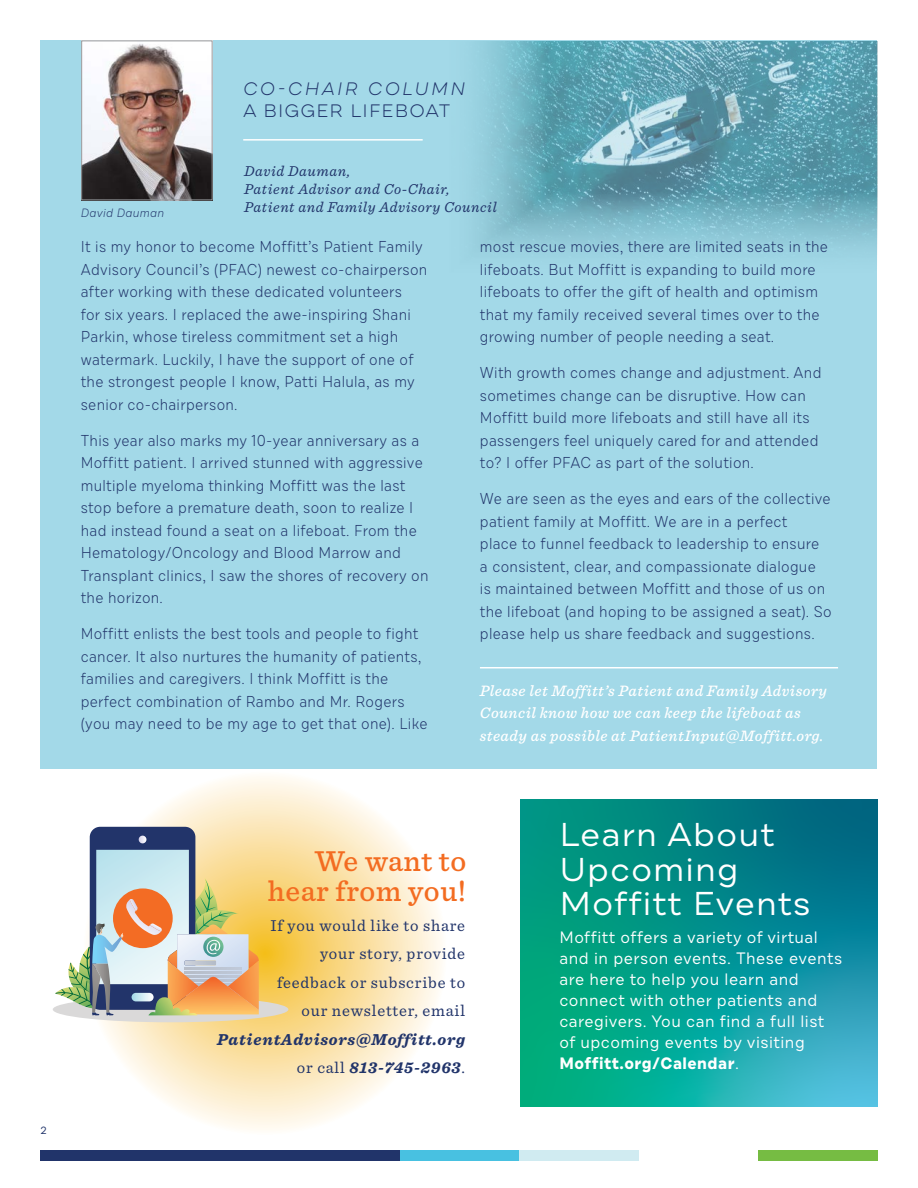
<style>
.page{position:relative;width:918px;height:1188px;background:#fff}
.page>*{position:absolute;margin:0;border:0;box-sizing:border-box;transform-origin:0 0}
.t1{font:33px/34.5px "Draft A";letter-spacing:.03em;color:#fff}
.t2{font:500 30px/30px "Sentinel";letter-spacing:.02em;color:#f36c21;text-align:right}
.t3{font:300 18px "Draft A";letter-spacing:.06em;color:#21346a}
.t4{font:italic 300 18px "Draft A";letter-spacing:.13em;color:#21346a}
.t5{font:16.5px/21px "Draft C";letter-spacing:.03em;color:#fff}
.t6{font:16.5px/28.5px "Sentinel";letter-spacing:.05em;color:#21346a;text-align:right}
.t7{font:italic 700 16.5px/28.5px "Sentinel";letter-spacing:.05em;color:#21346a;text-align:right}
.t8{font:300 15.75px/22.5px "Draft D";letter-spacing:.02em;color:#21346a}
.t9{font:italic 500 15.75px/22.5px "Sentinel";letter-spacing:.03em;color:#fff}
.t10{font:italic 15px/18px "Sentinel";letter-spacing:.04em;color:#21346a}
.t11{font:italic 300 12px "Draft C";letter-spacing:.02em;color:#21346a}
.t12{font:10.5px "Draft A";color:#21346a}
.s1{font-weight:400;font-style:normal}
.s2{font-weight:700}
</style>
<div class="page">
<div style="left:758px;top:1150px;width:120px;height:11px;background:#76bc43"></div>
<div style="left:519px;top:1150px;width:120px;height:11px;background:#d0ebf1"></div>
<div style="left:399px;top:1150px;width:120px;height:11px;background:#48c1e1"></div>
<div style="left:40px;top:1150px;width:360px;height:11px;background:#21346a"></div>
<svg style="left:82px;top:770px;width:365px;height:366px;background:#fbe9c0"></svg>
<div style="left:90px;top:827px;width:105px;height:183px;background:#22346a;border-radius:10px"></div>
<svg style="left:139px;top:836px;width:7px;height:7px"></svg>
<svg style="left:53px;top:850px;width:235px;height:172px"></svg>
<img style="left:185px;top:961px;width:31px;height:4px">
<div style="left:40px;top:40px;width:838px;height:730px;background:#a3d9e8"></div>
<img style="left:477px;top:41px;width:401px;height:240px">
<hr style="left:480px;top:667px;width:358px;height:1px;background:#fff">
<hr style="left:243px;top:139px;width:180px;height:2px;background:#fff">
<img style="left:83px;top:42px;width:128px;height:156px">
<div style="left:81px;top:40px;width:132px;height:160px;border:1px solid #939598"></div>
<svg style="left:521px;top:799px;width:357px;height:307px;background:#099792"></svg>
<p class="t12" style="left:40px;top:1123px;width:8px">2</p>
<p class="t11" style="left:81px;top:205px;width:85px">David Dauman</p>
<p class="t4" style="left:243px;top:77px;width:224px">CO-CHAIR COLUMN</p>
<p class="t3" style="left:243px;top:100px;width:209px">A BIGGER LIFEBOAT</p>
<p class="t10" style="left:244px;top:161px;width:254px">David Dauman,<br>Patient Advisor and Co-Chair,<br>Patient and Family Advisory Council</p>
<p class="t8" style="left:81px;top:237px;width:348px">It is my honor to become Moffitt’s Patient Family Advisory Council’s (PFAC) newest co-chairperson after working with these dedicated volunteers<br>for six years. I replaced the awe-inspiring Shani Parkin, whose tireless commitment set a high watermark. Luckily, I have the support of one of the strongest people I know, Patti Halula, as my senior co-chairperson.</p>
<p class="t8" style="left:81px;top:431px;width:349px">This year also marks my 10-year anniversary as a Moffitt patient. I arrived stunned with aggressive multiple myeloma thinking Moffitt was the last stop before a premature death, soon to realize I had instead found a seat on a lifeboat. From the Hematology/Oncology and Blood Marrow and Transplant clinics, I saw the shores of recovery on the horizon.</p>
<p class="t8" style="left:81px;top:624px;width:348px">Moffitt enlists the best tools and people to fight cancer. It also nurtures the humanity of patients, families and caregivers. I think Moffitt is the perfect combination of Rambo and Mr. Rogers (you may need to be my age to get that one). Like</p>
<p class="t8" style="left:480px;top:237px;width:350px">most rescue movies, there are limited seats in the lifeboats. But Moffitt is expanding to build more lifeboats to offer the gift of health and optimism that my family received several times over to the growing number of people needing a seat.</p>
<p class="t8" style="left:480px;top:363px;width:343px">With growth comes change and adjustment. And sometimes change can be disruptive. How can Moffitt build more lifeboats and still have all its passengers feel uniquely cared for and attended to? I offer PFAC as part of the solution.</p>
<p class="t8" style="left:480px;top:489px;width:353px">We are seen as the eyes and ears of the collective patient family at Moffitt. We are in a perfect<br>place to funnel feedback to leadership to ensure<br>a consistent, clear, and compassionate dialogue<br>is maintained between Moffitt and those of us on the lifeboat (and hoping to be assigned a seat). So please help us share feedback and suggestions.</p>
<p class="t9" style="left:480px;top:678px;width:348px">Please let Moffitt’s Patient and Family Advisory<br>Council know how we can keep the lifeboat as steady as possible at PatientInput@Moffitt.org.</p>
<h2 class="t2" style="left:268px;top:844px;width:200px">We want to hear from you!</h2>
<p class="t6" style="left:270px;top:910px;width:196px">If you would like to share your story, provide feedback or subscribe to our newsletter, email</p>
<p class="t7" style="left:217px;top:1024px;width:250px">PatientAdvisors@Moffitt.org <span class="s1">or call</span> 813-745-2963<span class="s1">.</span></p>
<h1 class="t1" style="left:559px;top:820px;width:253px">Learn About<br>Upcoming<br>Moffitt Events</h1>
<p class="t5" style="left:559px;top:928px;width:284px">Moffitt offers a variety of virtual and in person events. These events are here to help you learn and connect with other patients and caregivers. You can find a full list of upcoming events by visiting<br><span class="s2">Moffitt.org/Calendar</span>.</p>
</div>
